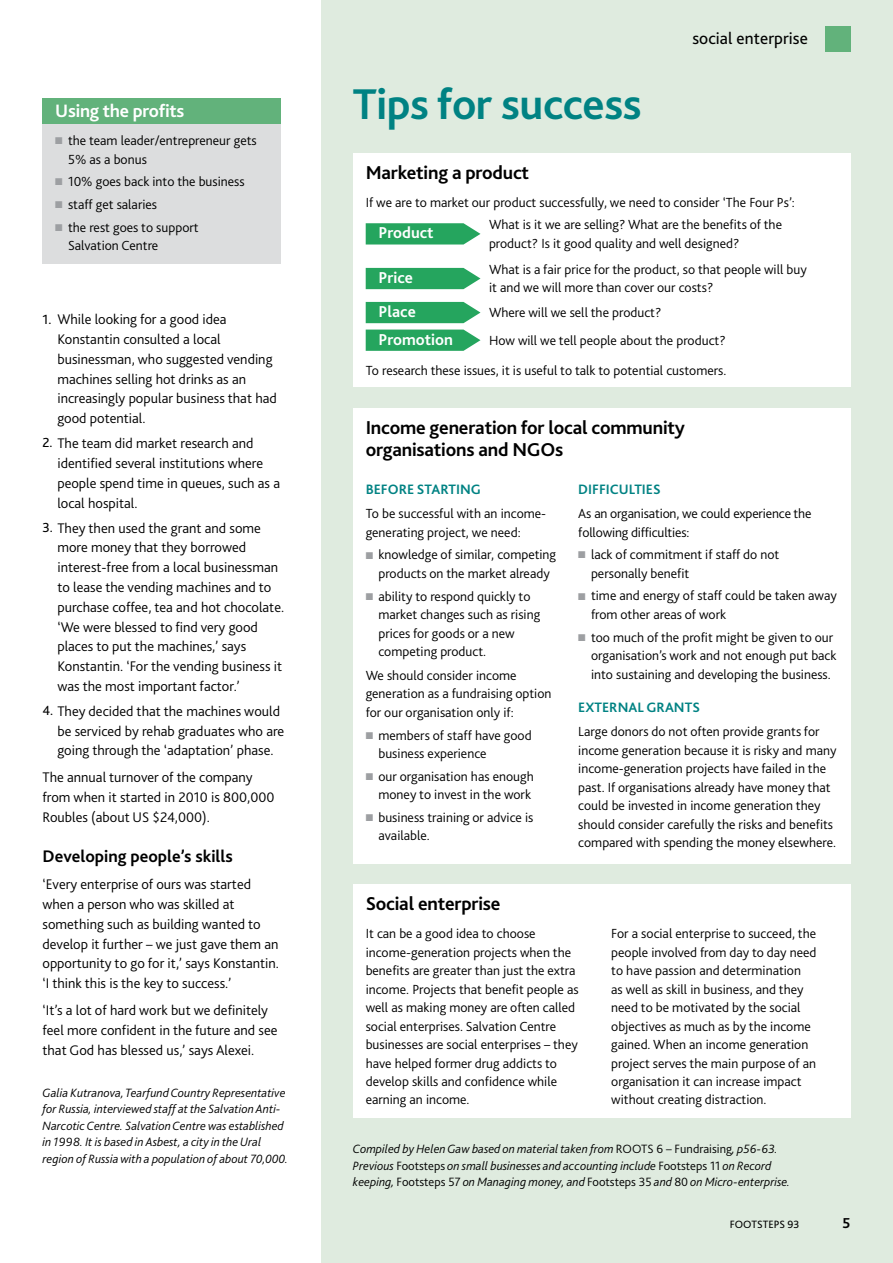
<style>
.page{position:relative;width:893px;height:1263px;background:#fff}
.page>*{position:absolute;margin:0;border:0;box-sizing:border-box;transform-origin:0 0}
.t1{font:700 45px "Bliss 2";letter-spacing:-.01em;color:#008283}
.t2{font:700 19.5px/22.5px "Bliss 2";letter-spacing:-.01em;color:#000}
.t3{font:700 18.75px "Bliss 2";letter-spacing:-.01em;color:#fff}
.t4{font:700 17.55px "Bliss 2";color:#000}
.t5{font:17.25px "Bliss 2";letter-spacing:.005em;color:#000}
.t6{font:700 16.5px/34px "Bliss 2";color:#fff}
.t7{font:700 15px "Bliss 2";color:#000}
.t8{font:300 14.55px/19.8px "Bliss 2";color:#000}
.t9{font:700 14.25px "Bliss 2";color:#008283}
.t10{font:300 13.8px/18.5px "Bliss 2";color:#000}
.t11{font:italic 300 12.6px/16.5px "Bliss 2";color:#000}
.t12{font:11.1px "Bliss 2";color:#000}
.s1{color:#9d9fa2}
.s2{font-weight:400;font-size:13.8px}
.s3{font-style:normal}
</style>
<div class="page">
<div style="left:321px;top:0;width:572px;height:1263px;background:#dfebdf"></div>
<div style="left:825px;top:26px;width:25px;height:25px;background:#62b27b"></div>
<div style="left:43px;top:123px;width:238px;height:141px;background:#dcddde"></div>
<div style="left:43px;top:98px;width:238px;height:25px;background:#62b27b"></div>
<div style="left:353px;top:153px;width:497px;height:234px;background:#fff"></div>
<div style="left:353px;top:408px;width:497px;height:455px;background:#fff"></div>
<div style="left:353px;top:884px;width:497px;height:234px;background:#fff"></div>
<svg style="left:366px;top:223px;width:114px;height:21px"></svg>
<svg style="left:366px;top:268px;width:114px;height:21px"></svg>
<svg style="left:366px;top:302px;width:114px;height:21px"></svg>
<svg style="left:366px;top:330px;width:114px;height:21px"></svg>
<h3 class="t3" style="left:55px;top:99px;width:131px">Using the profits</h3>
<p class="t10" style="left:68px;top:131px;width:190px;text-indent:-13px"><span class="s1">■</span> the team leader/entrepreneur gets<br>5% as a bonus</p>
<p class="t10" style="left:55px;top:172px;width:191px"><span class="s1">■</span> 10% goes back into the business</p>
<p class="t10" style="left:55px;top:195px;width:103px"><span class="s1">■</span> staff get salaries</p>
<p class="t10" style="left:68px;top:218px;width:132px;text-indent:-13px"><span class="s1">■</span> the rest goes to support<br>Salvation Centre</p>
<p class="t8" style="left:57px;top:309px;width:221px;text-indent:-15px"><span class="s2">1.</span> While looking for a good idea<br>Konstantin consulted a local businessman, who suggested vending machines selling hot drinks as an increasingly popular business that had good potential.</p>
<p class="t8" style="left:57px;top:433px;width:224px;text-indent:-15px"><span class="s2">2.</span> The team did market research and identified several institutions where people spend time in queues, such as a local hospital.</p>
<p class="t8" style="left:57px;top:517px;width:228px;text-indent:-15px"><span class="s2">3.</span> They then used the grant and some more money that they borrowed interest-free from a local businessman to lease the vending machines and to purchase coffee, tea and hot chocolate. ‘We were blessed to find very good places to put the machines,’ says Konstantin. ‘For the vending business it was the most important factor.’</p>
<p class="t8" style="left:57px;top:701px;width:228px;text-indent:-15px"><span class="s2">4.</span> They decided that the machines would be serviced by rehab graduates who are going through the ‘adaptation’ phase.</p>
<p class="t8" style="left:43px;top:767px;width:233px">The annual turnover of the company from when it started in 2010 is 800,000<br>Roubles (about US $24,000).</p>
<p class="t4" style="left:43px;top:845px;width:192px">Developing people’s skills</p>
<p class="t8" style="left:43px;top:874px;width:238px">‘Every enterprise of ours was started when a person who was skilled at something such as building wanted to develop it further – we just gave them an opportunity to go for it,’ says Konstantin. ‘I think this is the key to success.’</p>
<p class="t8" style="left:43px;top:1000px;width:236px">‘It’s a lot of hard work but we definitely feel more confident in the future and see that God has blessed us,’ says Alexei.</p>
<p class="t11" style="left:43px;top:1084px;width:247px">Galia Kutranova, Tearfund Country Representative for Russia, interviewed staff at the Salvation Anti-Narcotic Centre. Salvation Centre was established in 1998. It is based in Asbest, a city in the Ural region of Russia with a population of about 70,000.</p>
<h1 class="t1" style="left:353px;top:76px;width:290px">Tips for success</h1>
<p class="t5" style="left:692px;top:28px;width:117px">social enterprise</p>
<h2 class="t2" style="left:366px;top:160px;width:165px">Marketing a product</h2>
<p class="t10" style="left:366px;top:193px;width:431px">If we are to market our product successfully, we need to consider ‘The Four Ps’:</p>
<p class="t6" style="left:378px;top:215px;width:57px">Product</p>
<p class="t6" style="left:378px;top:260px;width:39px">Price<br>Place</p>
<p class="t6" style="left:378px;top:322px;width:76px">Promotion</p>
<p class="t10" style="left:489px;top:215px;width:295px">What is it we are selling? What are the benefits of the product? Is it good quality and well designed?</p>
<p class="t10" style="left:489px;top:260px;width:319px">What is a fair price for the product, so that people will buy it and we will more than cover our costs?</p>
<p class="t10" style="left:489px;top:298px;width:238px;line-height:27.6px">Where will we sell the product?<br>How will we tell people about the product?</p>
<p class="t10" style="left:366px;top:361px;width:362px">To research these issues, it is useful to talk to potential customers.</p>
<h2 class="t2" style="left:366px;top:416px;width:321px">I ncome generation for local community organisations and NG Os</h2>
<p class="t9" style="left:366px;top:481px;width:117px">Before starting</p>
<p class="t10" style="left:366px;top:504px;width:182px">To be successful with an income&shy;generating project, we need:</p>
<p class="t10" style="left:366px;top:545px;width:192px;text-align:center"><span class="s1">■</span> knowledge of similar, competing products on the market already</p>
<p class="t10" style="left:378px;top:586px;width:163px;text-indent:-13px"><span class="s1">■</span> ability to respond quickly to market changes such as rising prices for goods or a new competing product.</p>
<p class="t10" style="left:366px;top:666px;width:187px">We should consider income generation as a fundraising option for our organisation only if:</p>
<p class="t10" style="left:378px;top:725px;width:155px;text-indent:-13px"><span class="s1">■</span> members of staff have good business experience</p>
<p class="t10" style="left:366px;top:766px;width:170px;text-align:right"><span class="s1">■</span> our organisation has enough money to invest in the work</p>
<p class="t10" style="left:378px;top:808px;width:157px;text-indent:-13px"><span class="s1">■</span> business training or advice is available.</p>
<p class="t9" style="left:578px;top:481px;width:82px">Difficulties</p>
<p class="t10" style="left:578px;top:504px;width:235px">As an organisation, we could experience the following difficulties:</p>
<p class="t10" style="left:591px;top:545px;width:190px;text-indent:-13px"><span class="s1">■</span> lack of commitment if staff do not personally benefit</p>
<p class="t10" style="left:591px;top:586px;width:247px;text-indent:-13px"><span class="s1">■</span> time and energy of staff could be taken away from other areas of work</p>
<p class="t10" style="left:591px;top:627px;width:247px;text-indent:-13px"><span class="s1">■</span> too much of the profit might be given to our organisation’s work and not enough put back into sustaining and developing the business.</p>
<p class="t9" style="left:578px;top:699px;width:115px">External grants</p>
<p class="t10" style="left:578px;top:722px;width:260px">Large donors do not often provide grants for income generation because it is risky and many income-generation projects have failed in the past. If organisations already have money that could be invested in income generation they should consider carefully the risks and benefits compared with spending the money elsewhere.</p>
<h2 class="t2" style="left:366px;top:892px;width:136px">Social enterprise</h2>
<p class="t10" style="left:366px;top:924px;width:215px">It can be a good idea to choose income-generation projects when the benefits are greater than just the extra income. Projects that benefit people as well as making money are often called social enterprises. Salvation Centre businesses are social enterprises – they have helped former drug addicts to develop skills and confidence while earning an income.</p>
<p class="t10" style="left:611px;top:924px;width:207px">For a social enterprise to succeed, the people involved from day to day need to have passion and determination<br>as well as skill in business, and they need to be motivated by the social objectives as much as by the income gained. When an income generation project serves the main purpose of an organisation it can increase impact without creating distraction.</p>
<p class="t11" style="left:353px;top:1141px;width:439px">Compiled by Helen Gaw based on material taken from <span class="s3">ROOTS 6 – Fundraising</span>, p56-63.<br>Previous <span class="s3">Footsteps</span> on small businesses and accounting include <span class="s3">Footsteps 11</span> on Record keeping, <span class="s3">Footsteps 57</span> on Managing money, and <span class="s3">Footsteps 35</span> and <span class="s3">80</span> on Micro-enterprise.</p>
<p class="t12" style="left:730px;top:1217px;width:71px">FOOTSTEPS 93</p>
<p class="t7" style="left:842px;top:1213px;width:9px">5</p>
</div>
